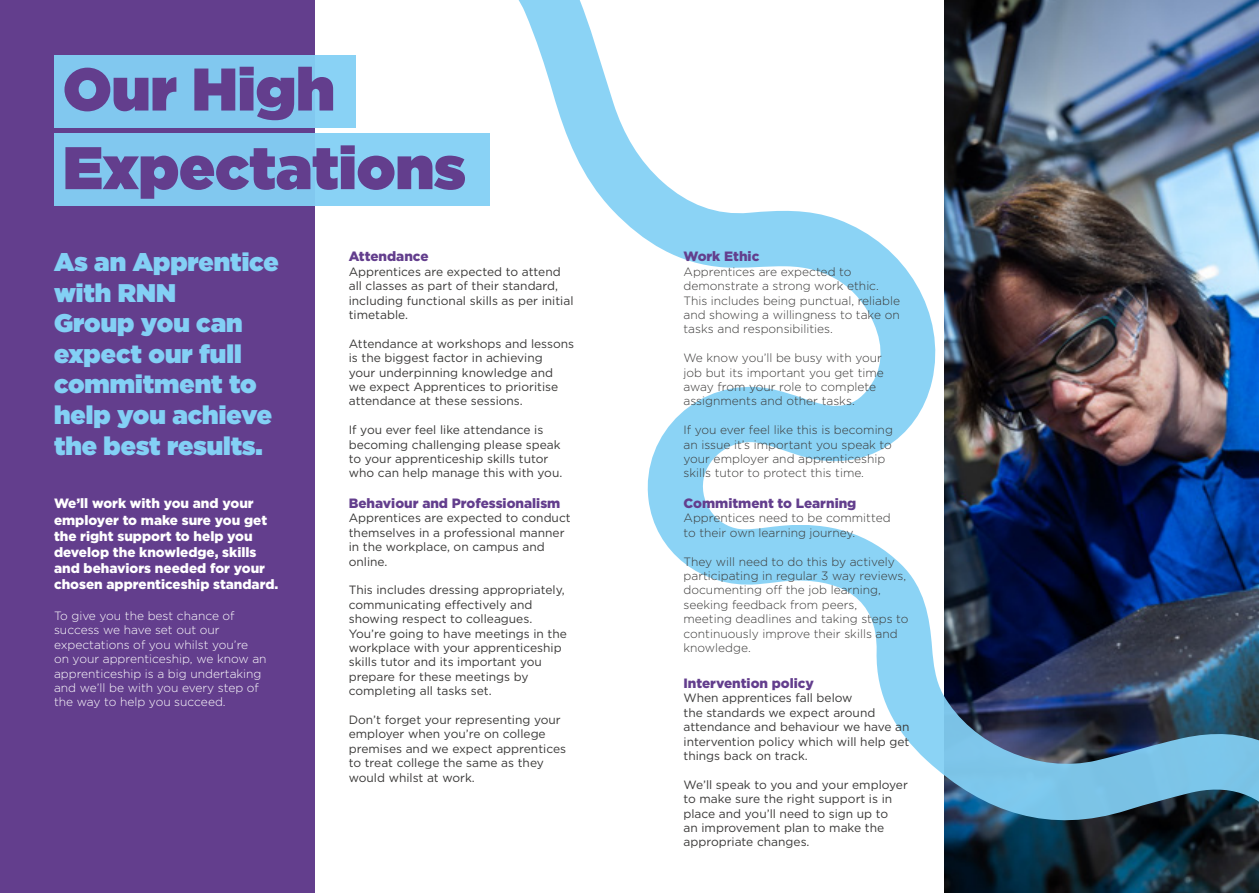
<style>
.page{position:relative;width:1259px;height:893px;background:#fff}
.page>*{position:absolute;margin:0;border:0;box-sizing:border-box;transform-origin:0 0}
.t1{font:900 60px/78.6px "Gotham";color:#633e8d}
.t2{font:900 25.5px/30.6px "Gotham";color:#83d0f5}
.t3{font:900 13.5px/16.2px "Gotham";color:#fff}
.t4{font:900 13.5px "Gotham";color:#633e8d}
.t5{font:12px/14.4px "Gotham";color:#3a3938}
.t6{font:300 12px/14.4px "Gotham";color:#3a3938}
.t7{font:300 12px/14.4px "Gotham";color:#fff}
</style>
<div class="page">
<img style="left:489px;top:0;width:770px;height:893px">
<div style="left:0;top:0;width:315px;height:893px;background:#633e8d"></div>
<div style="left:54px;top:55px;width:301px;height:72px;background:#81c8ef"></div>
<div style="left:54px;top:133px;width:435px;height:73px;background:#81c8ef"></div>
<h1 class="t1" style="left:63px;top:49px;width:404px">Our High<br>Expectations</h1>
<h2 class="t2" style="left:54px;top:246px;width:226px">As an Apprentice with RNN<br>Group you can expect our full commitment to help you achieve the best results.</h2>
<p class="t3" style="left:54px;top:495px;width:226px">We’ll work with you and your employer to make sure you get the right support to help you develop the knowledge, skills and behaviors needed for your chosen apprenticeship standard.</p>
<p class="t7" style="left:54px;top:608px;width:214px">To give you the best chance of success we have set out our expectations of you whilst you’re<br>on your apprenticeship, we know an apprenticeship is a big undertaking and we’ll be with you every step of the way to help you succeed.</p>
<p class="t4" style="left:349px;top:247px;width:81px">Attendance</p>
<p class="t5" style="left:349px;top:264px;width:226px">Apprentices are expected to attend all classes as part of their standard, including functional skills as per initial timetable.</p>
<p class="t5" style="left:349px;top:336px;width:227px">Attendance at workshops and lessons is the biggest factor in achieving<br>your underpinning knowledge and<br>we expect Apprentices to prioritise attendance at these sessions.</p>
<p class="t5" style="left:349px;top:422px;width:215px">If you ever feel like attendance is becoming challenging please speak to your apprenticeship skills tutor who can help manage this with you.</p>
<p class="t4" style="left:349px;top:494px;width:213px">Behaviour and Professionalism</p>
<p class="t5" style="left:349px;top:511px;width:223px">Apprentices are expected to conduct themselves in a professional manner in the workplace, on campus and online.</p>
<p class="t5" style="left:349px;top:583px;width:220px">This includes dressing appropriately, communicating effectively and showing respect to colleagues.<br>You’re going to have meetings in the workplace with your apprenticeship skills tutor and its important you prepare for these meetings by completing all tasks set.</p>
<p class="t5" style="left:349px;top:712px;width:219px">Don’t forget your representing your employer when you’re on college premises and we expect apprentices to treat college the same as they would whilst at work.</p>
<p class="t4" style="left:683px;top:247px;width:77px">Work Ethic</p>
<p class="t6" style="left:683px;top:264px;width:218px">Apprentices are expected to demonstrate a strong work ethic.<br>This includes being punctual, reliable and showing a willingness to take on tasks and responsibilities.</p>
<p class="t6" style="left:683px;top:350px;width:202px">We know you’ll be busy with your job but its important you get time away from your role to complete assignments and other tasks.</p>
<p class="t6" style="left:683px;top:422px;width:211px">If you ever feel like this is becoming an issue it’s important you speak to your employer and apprenticeship skills tutor to protect this time.</p>
<p class="t4" style="left:683px;top:494px;width:174px">Commitment to Learning</p>
<p class="t6" style="left:683px;top:511px;width:209px">Apprentices need to be committed to their own learning journey.</p>
<p class="t6" style="left:683px;top:554px;width:227px">They will need to do this by actively participating in regular 3 way reviews, documenting off the job learning, seeking feedback from peers, meeting deadlines and taking steps to continuously improve their skills and knowledge.</p>
<p class="t4" style="left:683px;top:674px;width:132px">Intervention policy</p>
<p class="t5" style="left:683px;top:691px;width:228px">When apprentices fall below<br>the standards we expect around attendance and behaviour we have an intervention policy which will help get things back on track.</p>
<p class="t5" style="left:683px;top:777px;width:226px">We’ll speak to you and your employer to make sure the right support is in place and you’ll need to sign up to<br>an improvement plan to make the appropriate changes.</p>
</div>
